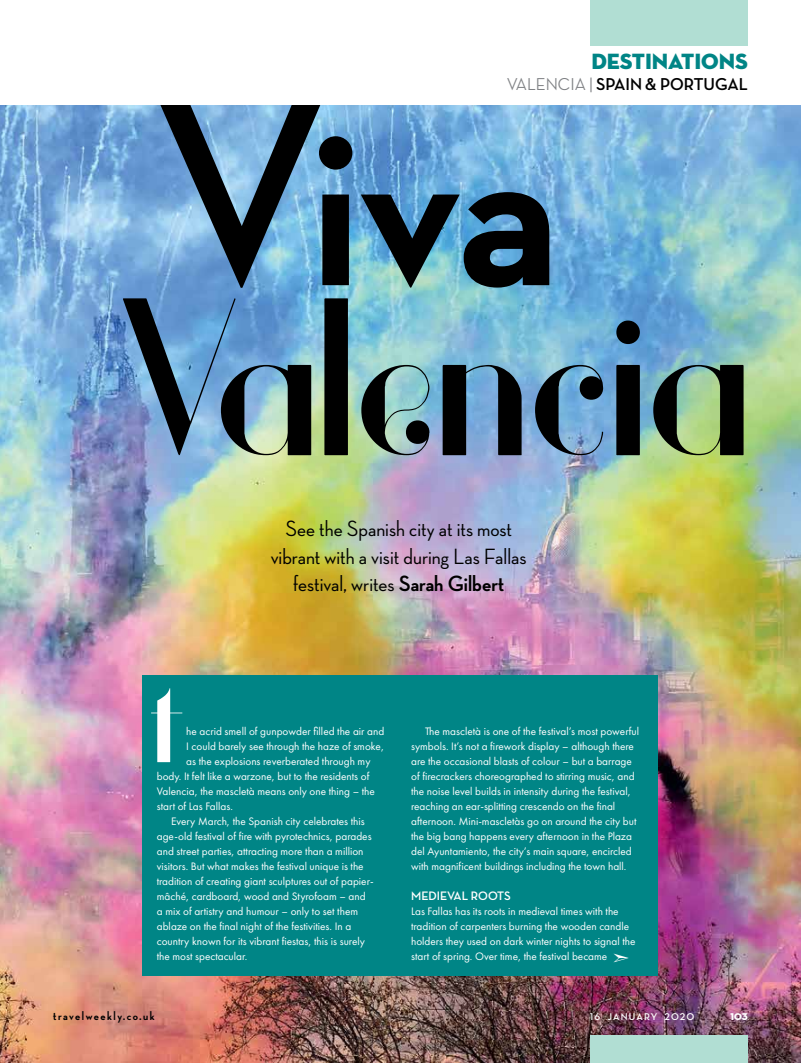
<style>
.page{position:relative;width:801px;height:1063px;background:#fff}
.page>*{position:absolute;margin:0;border:0;box-sizing:border-box;transform-origin:0 0}
.t1{font:700 265px "Neutra Disp";color:#000}
.t2{font:700 213.38px "Vanity";color:#000}
.t3{font:700 117.25px "Vanity";color:#fff}
.t4{font:500 22.5px/27.5px "Neutra Disp";color:#000;text-align:center}
.t5{font:22.5px "Neutra Disp Titling";letter-spacing:-.005em;color:#008586}
.t6{font:700 17.5px "Neutra Disp";color:#000}
.t7{font:700 12.5px "Neutra Disp";letter-spacing:.12em;color:#000}
.t8{font:700 12.5px "Neutra Disp";color:#fff}
.t9{font:11.25px/15px "Futura New";color:#fff}
.t10{font:700 10px "Neutra Disp";letter-spacing:.12em;color:#fff}
.t11{font:10px "Neutra Disp Titling";color:#fff}
.s1{font-weight:500;color:#808285}
.s2{font-weight:700}
</style>
<div class="page">
<img style="left:0;top:105px;width:801px;height:958px">
<div style="left:143px;top:675px;width:515px;height:300px;background:#008586"></div>
<div style="left:590px;top:1035px;width:158px;height:28px;background:#b1ded3"></div>
<div style="left:590px;top:0;width:158px;height:45px;background:#b1ded3"></div>
<h3 class="t5" style="left:591px;top:47px;width:158px">DESTINATIONS</h3>
<h3 class="t6" style="left:507px;top:74px;width:243px"><span class="s1">VALENCIA |</span> SPAIN &amp; PORTUGAL</h3>
<h1 class="t1" style="left:155px;top:48px;width:406px">Viva</h1>
<h2 class="t2" style="left:116px;top:268px;width:635px">Valencia</h2>
<h3 class="t4" style="left:271px;top:515px;width:257px">See the Spanish city at its most vibrant with a visit during Las Fallas festival, writes <span class="s2">Sarah Gilbert</span></h3>
<h3 class="t3" style="left:147px;top:659px;width:40px">t</h3>
<p class="t9" style="left:186px;top:724px;width:200px">he acrid smell of gunpowder filled the air and</p>
<p class="t9" style="left:186px;top:739px;width:199px">I could barely see through the haze of smoke,</p>
<p class="t9" style="left:186px;top:754px;width:186px">as the explosions reverberated through my</p>
<p class="t9" style="left:157px;top:769px;width:214px">body. It felt like a warzone, but to the residents of</p>
<p class="t9" style="left:157px;top:784px;width:220px">Valencia, the mascletà means only one thing – the</p>
<p class="t9" style="left:157px;top:799px;width:78px">start of Las Fallas.</p>
<p class="t9" style="left:171px;top:814px;width:195px">Every March, the Spanish city celebrates this</p>
<p class="t9" style="left:157px;top:829px;width:216px">age-old festival of fire with pyrotechnics, parades</p>
<p class="t9" style="left:157px;top:844px;width:208px">and street parties, attracting more than a million</p>
<p class="t9" style="left:157px;top:859px;width:208px">visitors. But what makes the festival unique is the</p>
<p class="t9" style="left:157px;top:874px;width:218px">tradition of creating giant sculptures out of papier-</p>
<p class="t9" style="left:157px;top:889px;width:210px">mâché, cardboard, wood and Styrofoam – and</p>
<p class="t9" style="left:157px;top:904px;width:203px">a mix of artistry and humour – only to set them</p>
<p class="t9" style="left:157px;top:919px;width:196px">ablaze on the final night of the festivities. In a</p>
<p class="t9" style="left:157px;top:934px;width:210px">country known for its vibrant fiestas, this is surely</p>
<p class="t9" style="left:157px;top:949px;width:92px">the most spectacular.</p>
<p class="t9" style="left:411px;top:724px;width:230px;text-indent:14px">The mascletà is one of the festival’s most powerful symbols. It’s not a firework display – although there are the occasional blasts of colour – but a barrage of firecrackers choreographed to stirring music, and the noise level builds in intensity during the festival, reaching an ear-splitting crescendo on the final afternoon. Mini-mascletàs go on around the city but the big bang happens every afternoon in the Plaza del Ayuntamiento, the city’s main square, encircled with magnificent buildings including the town hall.</p>
<p class="t8" style="left:411px;top:889px;width:101px">MEDIEVAL ROOTS</p>
<p class="t9" style="left:411px;top:904px;width:226px">Las Fallas has its roots in medieval times with the tradition of carpenters burning the wooden candle holders they used on dark winter nights to signal the start of spring. Over time, the festival became ➣</p>
<p class="t7" style="left:53px;top:1009px;width:103px">travelweekly.co.uk</p>
<p class="t10" style="left:590px;top:1011px;width:106px">16 JANUARY 2020</p>
<p class="t11" style="left:730px;top:1010px;width:19px">103</p>
</div>
